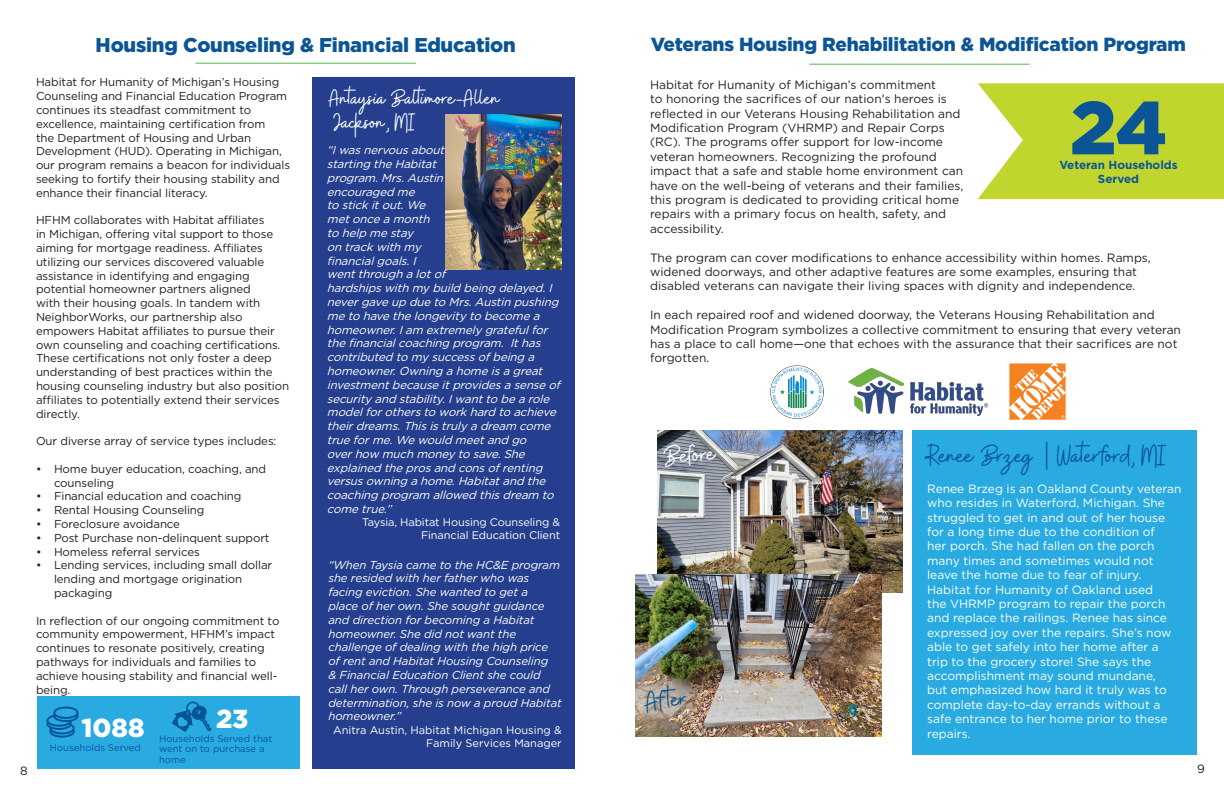
<style>
.page{position:relative;width:1224px;height:792px;background:#fff}
.page>*{position:absolute;margin:0;border:0;box-sizing:border-box;transform-origin:0 0}
.t1{font:900 74.9px "Gotham";color:#0b5595}
.t2{font:30px "Buffalo";letter-spacing:-.055em;color:#0b5595}
.t3{font:30px "Buffalo";color:#fff}
.t4{font:30px "Buffalo";color:#005496}
.t5{font:900 26.1px "Gotham";color:#fff}
.t6{font:25px "Buffalo";letter-spacing:-.05em;color:#fff}
.t7{font:900 20px "Gotham";letter-spacing:-.01em;color:#0b5595}
.t8{font:900 19px "Gotham";letter-spacing:-.01em;color:#0b5595}
.t9{font:12px/14.4px "Gotham";color:#231f20}
.t10{font:12px/14.4px "Gotham";color:#fff}
.t11{font:700 11.7px "Gotham";color:#0b5595}
.t12{font:11.5px/13.8px "Gotham";letter-spacing:-.01em;color:#231f20}
.t13{font:italic 11.5px/13.8px "Gotham";color:#fff}
.t14{font:italic 11.5px/13.8px "Gotham";letter-spacing:-.01em;color:#fff}
.t15{font:11px/13.2px "Gotham";letter-spacing:-.01em;color:#fff;text-align:right}
.t16{font:9.6px/10.4px "Gotham";color:#0b5595}
.s1{font-family:"Gotham";font-weight:300}
</style>
<div class="page">
<svg style="left:978px;top:83px;width:246px;height:116px;background:#c6d842"></svg>
<div style="left:312px;top:77px;width:263px;height:692px;background:#253f8e"></div>
<img style="left:445px;top:115px;width:117px;height:155px">
<div style="left:37px;top:697px;width:263px;height:72px;background:#29abe2"></div>
<svg style="left:47px;top:706px;width:31px;height:32px"></svg>
<img style="left:165px;top:696px;width:58px;height:36px">
<hr style="left:196px;top:63px;width:220px;height:1px;background:#50b949">
<hr style="left:809px;top:64px;width:221px;height:1px;background:#50b949">
<div style="left:912px;top:430px;width:285px;height:324px;background:#29abe2"></div>
<img style="left:657px;top:430px;width:246px;height:163px">
<img style="left:636px;top:574px;width:245px;height:163px">
<img style="left:848px;top:368px;width:141px;height:48px">
<img style="left:770px;top:365px;width:54px;height:53px">
<img style="left:1009px;top:363px;width:57px;height:57px">
<p class="t7" style="left:96px;top:31px;width:422px">Housing Counseling &amp; Financial Education</p>
<p class="t8" style="left:651px;top:31px;width:537px">Veterans Housing Rehabilitation &amp; Modification Program</p>
<p class="t12" style="left:36px;top:75px;width:256px">Habitat for Humanity of Michigan’s Housing Counseling and Financial Education Program continues its steadfast commitment to excellence, maintaining certification from<br>the Department of Housing and Urban Development (HUD). Operating in Michigan, our program remains a beacon for individuals seeking to fortify their housing stability and enhance their financial literacy.</p>
<p class="t12" style="left:36px;top:213px;width:255px">HFHM collaborates with Habitat affiliates<br>in Michigan, offering vital support to those aiming for mortgage readiness. Affiliates utilizing our services discovered valuable assistance in identifying and engaging potential homeowner partners aligned<br>with their housing goals. In tandem with NeighborWorks, our partnership also empowers Habitat affiliates to pursue their own counseling and coaching certifications.<br>These certifications not only foster a deep understanding of best practices within the housing counseling industry but also position affiliates to potentially extend their services directly.</p>
<p class="t12" style="left:36px;top:434px;width:242px">Our diverse array of service types includes:</p>
<p class="t12" style="left:54px;top:462px;width:214px;text-indent:-18px">• Home buyer education, coaching, and counseling</p>
<p class="t12" style="left:36px;top:489px;width:207px">• Financial education and coaching</p>
<p class="t12" style="left:36px;top:503px;width:170px">• Rental Housing Counseling</p>
<p class="t12" style="left:36px;top:517px;width:146px">• Foreclosure avoidance</p>
<p class="t12" style="left:36px;top:531px;width:235px">• Post Purchase non-delinquent support</p>
<p class="t12" style="left:36px;top:544px;width:165px">• Homeless referral services</p>
<p class="t12" style="left:54px;top:558px;width:220px;text-indent:-18px">• Lending services, including small dollar lending and mortgage origination packaging</p>
<p class="t12" style="left:36px;top:613px;width:245px">In reflection of our ongoing commitment to community empowerment, HFHM’s impact continues to resonate positively, creating pathways for individuals and families to achieve housing stability and financial well&shy;being.</p>
<p class="t5" style="left:82px;top:710px;width:64px">1088</p>
<p class="t16" style="left:50px;top:742px;width:93px">Households Served</p>
<p class="t9" style="left:650px;top:77px;width:315px">Habitat for Humanity of Michigan’s commitment<br>to honoring the sacrifices of our nation's heroes is reflected in our Veterans Housing Rehabilitation and Modification Program (VHRMP) and Repair Corps (RC). The programs offer support for low-income veteran homeowners. Recognizing the profound impact that a safe and stable home environment can have on the well-being of veterans and their families, this program is dedicated to providing critical home repairs with a primary focus on health, safety, and accessibility.</p>
<p class="t9" style="left:650px;top:250px;width:502px">The program can cover modifications to enhance accessibility within homes. Ramps, widened doorways, and other adaptive features are some examples, ensuring that disabled veterans can navigate their living spaces with dignity and independence.</p>
<p class="t9" style="left:650px;top:308px;width:532px">In each repaired roof and widened doorway, the Veterans Housing Rehabilitation and Modification Program symbolizes a collective commitment to ensuring that every veteran has a place to call home—one that echoes with the assurance that their sacrifices are not forgotten.</p>
<p class="t6" style="left:328px;top:84px;width:174px">Antaysia Baltimore-Allen</p>
<p class="t6" style="left:333px;top:108px;width:83px">Jackson, MI</p>
<p class="t13" style="left:327px;top:143px;width:239px">“Iwasnervousabout<br>starting theHabitat<br>program.Mrs.Austin<br>encouraged me<br>to stickitout.We<br>metonceamonth<br>to help mestay<br>ontrackwithmy<br>financialgoals.I<br>wentthroughalotof hardshipswithmybuild being delayed.I nevergaveup dueto Mrs.Austinpushing meto havethelongevityto becomea homeowner.Iam extremelygratefulfor thefinancialcoaching program. Ithas contributed to mysuccessofbeing a homeowner.Owning ahomeisagreat investmentbecauseitprovidesasenseof securityand stability.Iwantto bearole modelforothersto workhard to achieve theirdreams.Thisistrulyadream come trueforme.Wewould meetand go overhow muchmoneyto save.She explained theprosand consofrenting versusowning ahome.Habitatand the coaching program allowed thisdream to cometrue.”</p>
<p class="t15" style="left:362px;top:515px;width:199px">Taysia, Habitat Housing Counseling &amp;<br>Financial Education Client</p>
<p class="t14" style="left:328px;top:557px;width:235px">“When Taysia came to the HC&amp;E program she resided with her father who was facing eviction. She wanted to get a<br>place of her own. She sought guidance and direction for becoming a Habitat homeowner. She did not want the challenge of dealing with the high price of rent and Habitat Housing Counseling<br>&amp; Financial Education Client she could call her own. Through perseverance and determination, she is now a proud Habitat homeowner.”</p>
<p class="t15" style="left:333px;top:723px;width:230px">Anitra Austin, Habitat Michigan Housing &amp;<br>Family Services Manager</p>
<p class="t1" style="left:1070px;top:76px;width:99px">24</p>
<p class="t11" style="left:1098px;top:171px;width:43px">Served</p>
<p class="t11" style="left:1059px;top:157px;width:120px">Veteran Households</p>
<p class="t2" style="left:925px;top:438px;width:243px">Renee Brzeg <span class="s1">|</span> Waterford, MI</p>
<p class="t3" style="left:663px;top:439px;width:54px;rotate:-4deg">Before</p>
<p class="t10" style="left:927px;top:481px;width:256px">Renee Brzeg is an Oakland County veteran who resides in Waterford, Michigan. She struggled to get in and out of her house for a long time due to the condition of<br>her porch. She had fallen on the porch many times and sometimes would not leave the home due to fear of injury.<br>Habitat for Humanity of Oakland used<br>the VHRMP program to repair the porch and replace the railings. Renee has since expressed joy over the repairs. She’s now able to get safely into her home after a trip to the grocery store! She says the accomplishment may sound mundane,<br>but emphasized how hard it truly was to complete day-to-day errands without a safe entrance to her home prior to these repairs.</p>
<p class="t4" style="left:643px;top:685px;width:43px;rotate:-6deg">After</p>
<p class="t5" style="left:216px;top:701px;width:34px">23</p>
<p class="t16" style="left:159px;top:733px;width:115px">Households Served that went on to purchase a home</p>
<p class="t9" style="left:20px;top:763px;width:9px">8</p>
<p class="t9" style="left:1197px;top:761px;width:9px">9</p>
</div>
